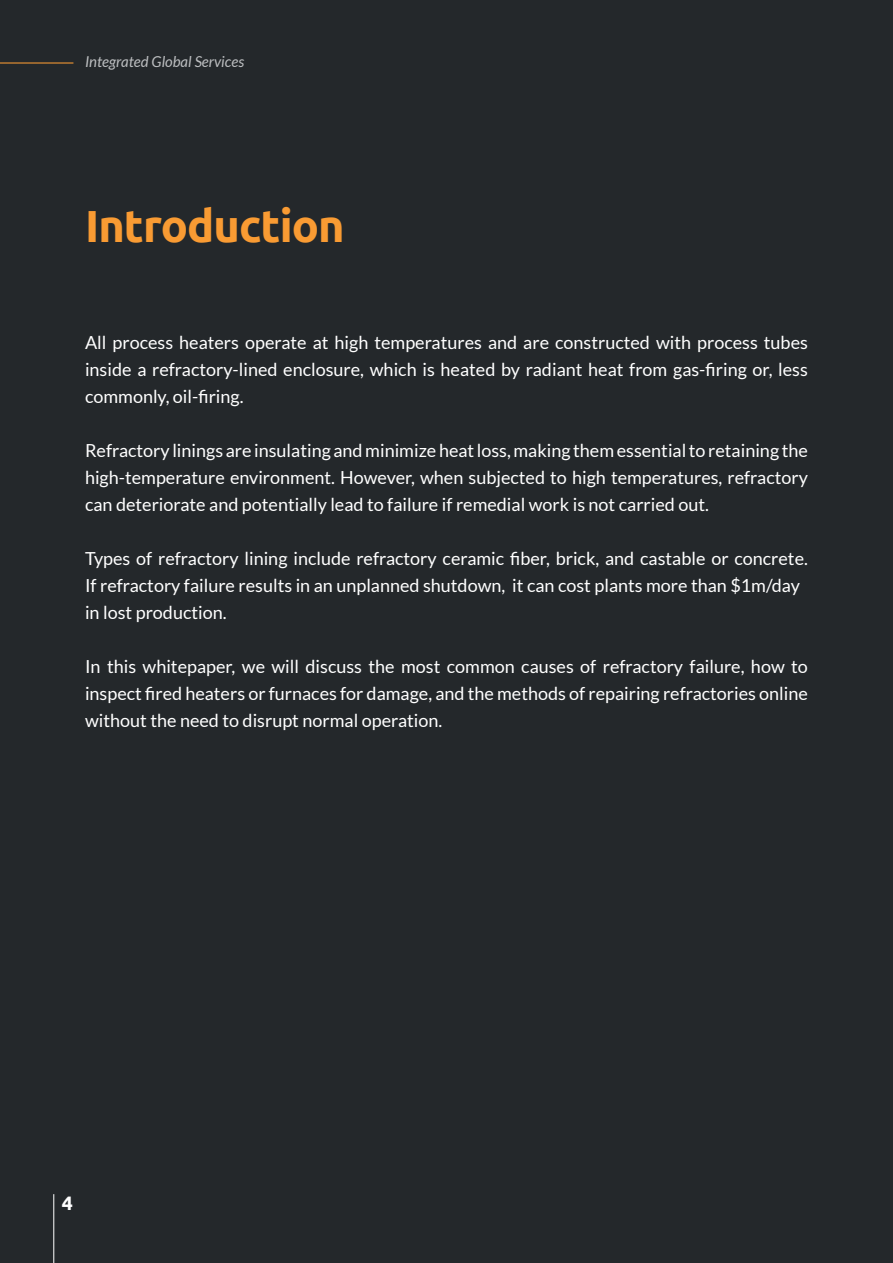
<style>
.page{position:relative;width:893px;height:1263px;background:#24282b}
.page>*{position:absolute;margin:0;border:0;box-sizing:border-box;transform-origin:0 0}
.t1{font:700 45px "Ubuntu";letter-spacing:-.02em;color:#f99b33}
.t2{font:700 19.5px "Ubuntu";color:#fff}
.t3{font:18px/27px "Lato";color:#fff;text-align:justify}
.t4{font:italic 15px "Lato";color:#bcbec0}
.t5{font:italic 12px "Lato";color:#bcbec0}
</style>
<div class="page">
<hr style="left:0;top:62px;width:73px;height:2px;background:#f99b33">
<hr style="left:54px;top:1194px;width:1px;height:69px;background:#fff">
<p class="t5" style="left:85px;top:55px;width:129px">Integrated Global Services</p>
<p class="t4" style="left:85px;top:56px;width:161px">Integrated Global Services</p>
<h1 class="t1" style="left:85px;top:207px;width:261px">Introduction</h1>
<p class="t3" style="left:85px;top:329px;width:724px">All process heaters operate at high temperatures and are constructed with process tubes inside a refractory-lined enclosure, which is heated by radiant heat from gas-firing or, less commonly, oil-firing.</p>
<p class="t3" style="left:85px;top:437px;width:724px">Refractory linings are insulating and minimize heat loss, making them essential to retaining the high-temperature environment. However, when subjected to high temperatures, refractory can deteriorate and potentially lead to failure if remedial work is not carried out.</p>
<p class="t3" style="left:85px;top:545px;width:724px;text-align:left">Types of refractory lining include refractory ceramic fiber, brick, and castable or concrete.<br>If refractory failure results in an unplanned shutdown, it can cost plants more than $1m/day in lost production.</p>
<p class="t3" style="left:85px;top:653px;width:724px">In this whitepaper, we will discuss the most common causes of refractory failure, how to inspect fired heaters or furnaces for damage, and the methods of repairing refractories online without the need to disrupt normal operation.</p>
<p class="t2" style="left:62px;top:1194px;width:13px">4</p>
</div>
